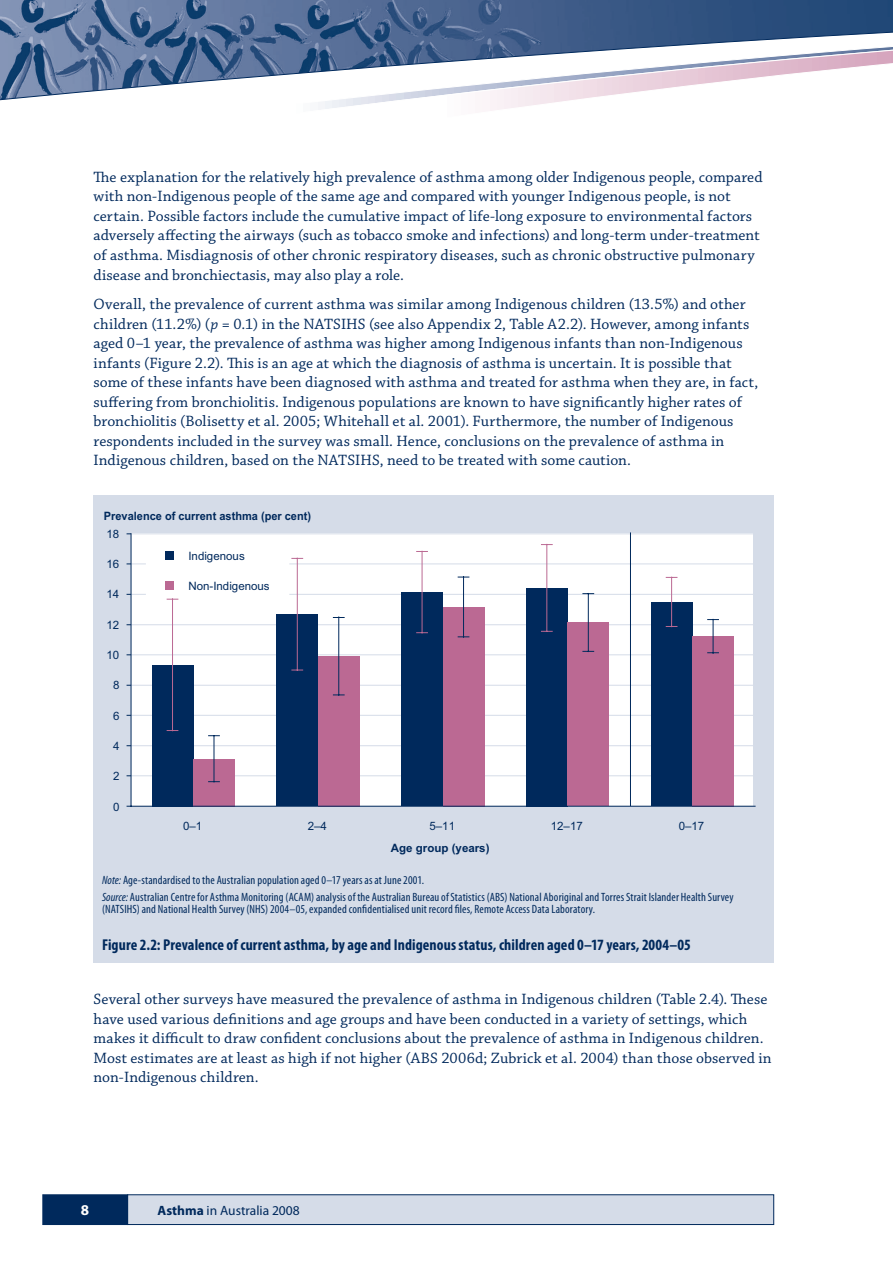
<style>
.page{position:relative;width:893px;height:1263px;background:#fff}
.page>*{position:absolute;margin:0;border:0;box-sizing:border-box;transform-origin:0 0}
.t1{font:15.75px/19.5px "Chaparral Pro";letter-spacing:.005em;color:#00295c}
.t2{font:700 condensed 15.75px "Myriad Pro";letter-spacing:.005em;color:#00295c}
.t3{font:700 15px "Myriad Pro";color:#fff}
.t4{font:13.5px "Myriad Pro";color:#00295c}
.t5{font:condensed 12px/17px "Myriad Pro";letter-spacing:.01em;color:#00295c}
.t6{font:11.55px "Arial";color:#00295c}
.t7{font:700 11.55px "Arial";color:#00295c;scale:.96 1}
.t8{font:700 11.55px "Arial";color:#00295c}
.s1{font-style:italic}
.s2{font-weight:700}
</style>
<div class="page">
<img style="left:0;top:0;width:893px;height:14px">
<svg style="left:0;top:14px;width:892px;height:8px;background:#44628d"></svg>
<svg style="left:0;top:22px;width:892px;height:89px"></svg>
<div style="left:128px;top:1195px;width:646px;height:29px;background:#d5dce8"></div>
<div style="left:127px;top:1194px;width:647px;height:31px;border:1px solid #00295c"></div>
<div style="left:43px;top:1195px;width:84px;height:29px;background:#00295c"></div>
<div style="left:43px;top:1194px;width:85px;height:31px;border:1px solid #00295c"></div>
<svg style="left:892px;top:14px;width:1px;height:49px"></svg>
<div style="left:94px;top:495px;width:680px;height:468px;background:#d5dce8"></div>
<div style="left:131px;top:533px;width:622px;height:272px;background:#fff"></div>
<hr style="left:131px;top:533px;width:624px;height:1px;background:#d5dce8">
<hr style="left:131px;top:563px;width:624px;height:1px;background:#d5dce8">
<hr style="left:131px;top:594px;width:624px;height:1px;background:#d5dce8">
<hr style="left:131px;top:624px;width:624px;height:1px;background:#d5dce8">
<hr style="left:131px;top:654px;width:624px;height:1px;background:#d5dce8">
<hr style="left:131px;top:685px;width:624px;height:1px;background:#d5dce8">
<hr style="left:131px;top:715px;width:624px;height:1px;background:#d5dce8">
<hr style="left:131px;top:745px;width:624px;height:1px;background:#d5dce8">
<hr style="left:131px;top:775px;width:624px;height:1px;background:#d5dce8">
<div style="left:152px;top:665px;width:41px;height:141px;background:#00295c"></div>
<div style="left:193px;top:759px;width:42px;height:47px;background:#bb6993"></div>
<div style="left:277px;top:614px;width:41px;height:192px;background:#00295c"></div>
<div style="left:318px;top:656px;width:41px;height:150px;background:#bb6993"></div>
<div style="left:401px;top:592px;width:42px;height:214px;background:#00295c"></div>
<div style="left:443px;top:607px;width:41px;height:199px;background:#bb6993"></div>
<div style="left:526px;top:588px;width:42px;height:218px;background:#00295c"></div>
<div style="left:568px;top:622px;width:41px;height:184px;background:#bb6993"></div>
<div style="left:651px;top:602px;width:41px;height:204px;background:#00295c"></div>
<div style="left:692px;top:636px;width:42px;height:170px;background:#bb6993"></div>
<hr style="left:713px;top:619px;width:1px;height:35px;background:#00295c">
<hr style="left:588px;top:593px;width:1px;height:59px;background:#00295c">
<hr style="left:463px;top:576px;width:1px;height:61px;background:#00295c">
<hr style="left:338px;top:616px;width:1px;height:80px;background:#00295c">
<hr style="left:214px;top:735px;width:1px;height:47px;background:#00295c">
<hr style="left:130px;top:806px;width:626px;height:1px;background:#00295c">
<hr style="left:131px;top:533px;width:1px;height:274px;background:#00295c">
<div style="left:146px;top:540px;width:143px;height:61px;background:#fff"></div>
<div style="left:166px;top:551px;width:8px;height:9px;background:#00295c"></div>
<div style="left:166px;top:581px;width:8px;height:9px;background:#bb6993"></div>
<hr style="left:630px;top:532px;width:1px;height:274px;background:#00295c">
<hr style="left:172px;top:598px;width:1px;height:133px;background:#bb6993">
<hr style="left:297px;top:558px;width:1px;height:113px;background:#bb6993">
<hr style="left:422px;top:551px;width:1px;height:82px;background:#bb6993">
<hr style="left:546px;top:544px;width:1px;height:88px;background:#bb6993">
<hr style="left:671px;top:577px;width:1px;height:50px;background:#bb6993">
<p class="t1" style="left:94px;top:168px;width:671px">The explanation for the relatively high prevalence of asthma among older Indigenous people, compared with non-Indigenous people of the same age and compared with younger Indigenous people, is not certain. Possible factors include the cumulative impact of life-long exposure to environmental factors adversely affecting the airways (such as tobacco smoke and infections) and long-term under-treatment of asthma. Misdiagnosis of other chronic respiratory diseases, such as chronic obstructive pulmonary disease and bronchiectasis, may also play a role.</p>
<p class="t1" style="left:94px;top:295px;width:666px">Overall, the prevalence of current asthma was similar among Indigenous children (13.5%) and other children (11.2%) (<span class="s1">p</span> = 0.1) in the NATSIHS (see also Appendix 2, Table A2.2). However, among infants aged 0–1 year, the prevalence of asthma was higher among Indigenous infants than non-Indigenous infants (Figure 2.2). This is an age at which the diagnosis of asthma is uncertain. It is possible that some of these infants have been diagnosed with asthma and treated for asthma when they are, in fact, suffering from bronchiolitis. Indigenous populations are known to have significantly higher rates of bronchiolitis (Bolisetty et al. 2005; Whitehall et al. 2001). Furthermore, the number of Indigenous respondents included in the survey was small. Hence, conclusions on the prevalence of asthma in Indigenous children, based on the NATSIHS, need to be treated with some caution.</p>
<p class="t7" style="left:104px;top:508px;width:217px">Prevalence of current asthma (per cent)</p>
<p class="t6" style="left:106px;top:526px;width:14px">18</p>
<p class="t6" style="left:106px;top:557px;width:14px">16</p>
<p class="t6" style="left:106px;top:587px;width:14px">14</p>
<p class="t6" style="left:106px;top:617px;width:14px">12</p>
<p class="t6" style="left:106px;top:648px;width:14px">10</p>
<p class="t6" style="left:113px;top:678px;width:8px">8</p>
<p class="t6" style="left:113px;top:708px;width:8px">6</p>
<p class="t6" style="left:113px;top:738px;width:8px">4</p>
<p class="t6" style="left:113px;top:769px;width:8px">2</p>
<p class="t6" style="left:113px;top:799px;width:8px">0</p>
<p class="t6" style="left:188px;top:548px;width:58px">Indigenous</p>
<p class="t6" style="left:188px;top:578px;width:83px">Non-Indigenous</p>
<p class="t6" style="left:183px;top:818px;width:21px">0–1</p>
<p class="t6" style="left:308px;top:818px;width:21px">2–4</p>
<p class="t6" style="left:429px;top:818px;width:27px">5–11</p>
<p class="t6" style="left:551px;top:818px;width:34px">12–17</p>
<p class="t6" style="left:679px;top:818px;width:27px">0–17</p>
<p class="t8" style="left:391px;top:840px;width:100px">Age group (years)</p>
<p class="t5" style="left:102px;top:871px;width:633px"><span class="s1">Note:</span> Age-standardised to the Australian population aged 0–17 years as at June 2001.<br><span class="s1">Source:</span> Australian Centre for Asthma Monitoring (ACAM) analysis of the Australian Bureau of Statistics (ABS) National Aboriginal and Torres Strait Islander Health Survey</p>
<p class="t5" style="left:102px;top:901px;width:495px">(NATSIHS) and National Health Survey (NHS) 2004–05, expanded confidentialised unit record files, Remote Access Data Laboratory.</p>
<p class="t2" style="left:102px;top:935px;width:590px">Figure 2.2: Prevalence of current asthma, by age and Indigenous status, children aged 0–17 years, 2004–05</p>
<p class="t1" style="left:94px;top:990px;width:680px">Several other surveys have measured the prevalence of asthma in Indigenous children (Table 2.4). These have used various definitions and age groups and have been conducted in a variety of settings, which makes it difficult to draw confident conclusions about the prevalence of asthma in Indigenous children.<br>Most estimates are at least as high if not higher (ABS 2006d; Zubrick et al. 2004) than those observed in non-Indigenous children.</p>
<p class="t3" style="left:81px;top:1200px;width:10px">8</p>
<p class="t4" style="left:158px;top:1202px;width:144px"><span class="s2">Asthma</span> in Australia 2008</p>
</div>
